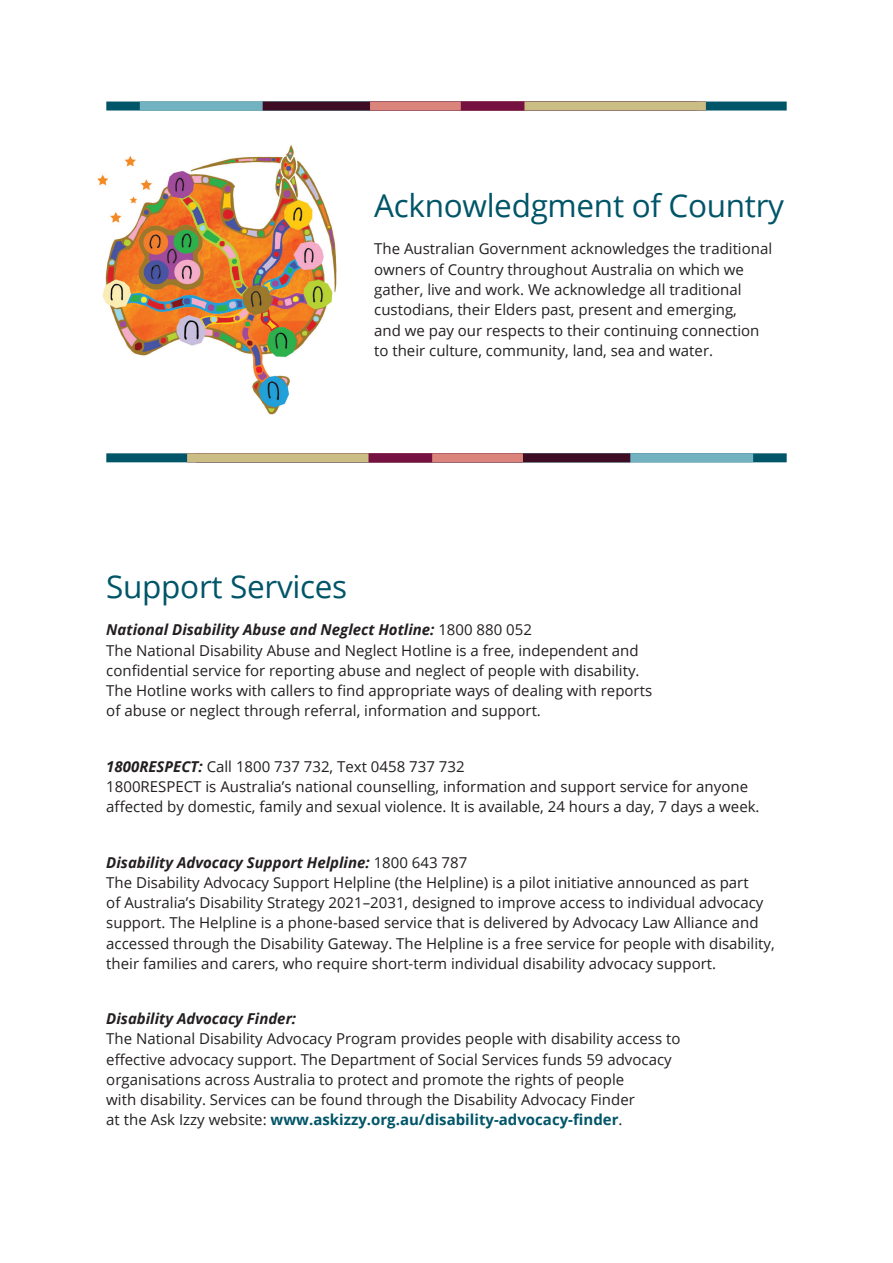
<style>
.page{position:relative;width:893px;height:1263px;background:#fff}
.page>*{position:absolute;margin:0;border:0;box-sizing:border-box;transform-origin:0 0}
.H2_no_TOC{font:31.5px "Open Sans";letter-spacing:-.01em;color:#005568}
.Body_-_10_13_5{font:15px/20.2px "Open Sans";color:#231f20}
.Body_-_10_13_5-2{font:italic 700 15px "Open Sans";color:#231f20}
.s1{font-weight:400;font-style:normal}
.s2{font-weight:700;font-style:italic}
.s3{font-weight:700;color:#005568}
</style>
<div class="page">
<img style="left:97px;top:145px;width:240px;height:270px">
<div style="left:106px;top:102px;width:681px;height:9px;background:#005568"></div>
<div style="left:140px;top:102px;width:557px;height:9px;background:#72b2c1"></div>
<div style="left:263px;top:102px;width:434px;height:9px;background:#3e0c23"></div>
<div style="left:370px;top:102px;width:154px;height:9px;background:#db847b"></div>
<div style="left:524px;top:102px;width:182px;height:9px;background:#cbbe85"></div>
<div style="left:461px;top:102px;width:63px;height:9px;background:#751242"></div>
<div style="left:106px;top:453px;width:681px;height:9px;background:#005568"></div>
<div style="left:196px;top:453px;width:557px;height:9px;background:#72b2c1"></div>
<div style="left:196px;top:453px;width:434px;height:9px;background:#3e0c23"></div>
<div style="left:369px;top:453px;width:154px;height:9px;background:#db847b"></div>
<div style="left:187px;top:453px;width:182px;height:9px;background:#cbbe85"></div>
<div style="left:369px;top:453px;width:63px;height:9px;background:#751242"></div>
<h2 class="H2_no_TOC" style="left:374px;top:184px;width:411px">Acknowledgment of Country</h2>
<p class="Body_-_10_13_5" style="left:374px;top:239px;width:399px">The Australian Government acknowledges the traditional owners of Country throughout Australia on which we gather, live and work. We acknowledge all traditional custodians, their Elders past, present and emerging,<br>and we pay our respects to their continuing connection to their culture, community, land, sea and water.</p>
<h2 class="H2_no_TOC" style="left:106px;top:565px;width:242px">Support Services</h2>
<p class="Body_-_10_13_5-2" style="left:106px;top:619px;width:427px">National Disability Abuse and Neglect Hotline: <span class="s1">1800 880 052</span></p>
<p class="Body_-_10_13_5" style="left:106px;top:640px;width:547px">The National Disability Abuse and Neglect Hotline is a free, independent and confidential service for reporting abuse and neglect of people with disability.<br>The Hotline works with callers to find appropriate ways of dealing with reports of abuse or neglect through referral, information and support.</p>
<p class="Body_-_10_13_5" style="left:106px;top:756px;width:360px"><span class="s2">1800RESPECT:</span> Call 1800 737 732, Text 0458 737 732</p>
<p class="Body_-_10_13_5" style="left:106px;top:776px;width:655px">1800RESPECT is Australia’s national counselling, information and support service for anyone affected by domestic, family and sexual violence. It is available, 24 hours a day, 7 days a week.</p>
<p class="Body_-_10_13_5-2" style="left:106px;top:851px;width:362px">Disability Advocacy Support Helpline: <span class="s1">1800 643 787</span></p>
<p class="Body_-_10_13_5" style="left:106px;top:872px;width:670px">The Disability Advocacy Support Helpline (the Helpline) is a pilot initiative announced as part<br>of Australia’s Disability Strategy 2021–2031, designed to improve access to individual advocacy support. The Helpline is a phone-based service that is delivered by Advocacy Law Alliance and accessed through the Disability Gateway. The Helpline is a free service for people with disability, their families and carers, who require short-term individual disability advocacy support.</p>
<p class="Body_-_10_13_5-2" style="left:106px;top:1008px;width:191px">Disability Advocacy Finder:</p>
<p class="Body_-_10_13_5" style="left:106px;top:1028px;width:576px">The National Disability Advocacy Program provides people with disability access to effective advocacy support. The Department of Social Services funds 59 advocacy organisations across Australia to protect and promote the rights of people<br>with disability. Services can be found through the Disability Advocacy Finder<br>at the Ask Izzy website: <span class="s3">www.askizzy.org.au/disability-advocacy-finder</span>.</p>
</div>
